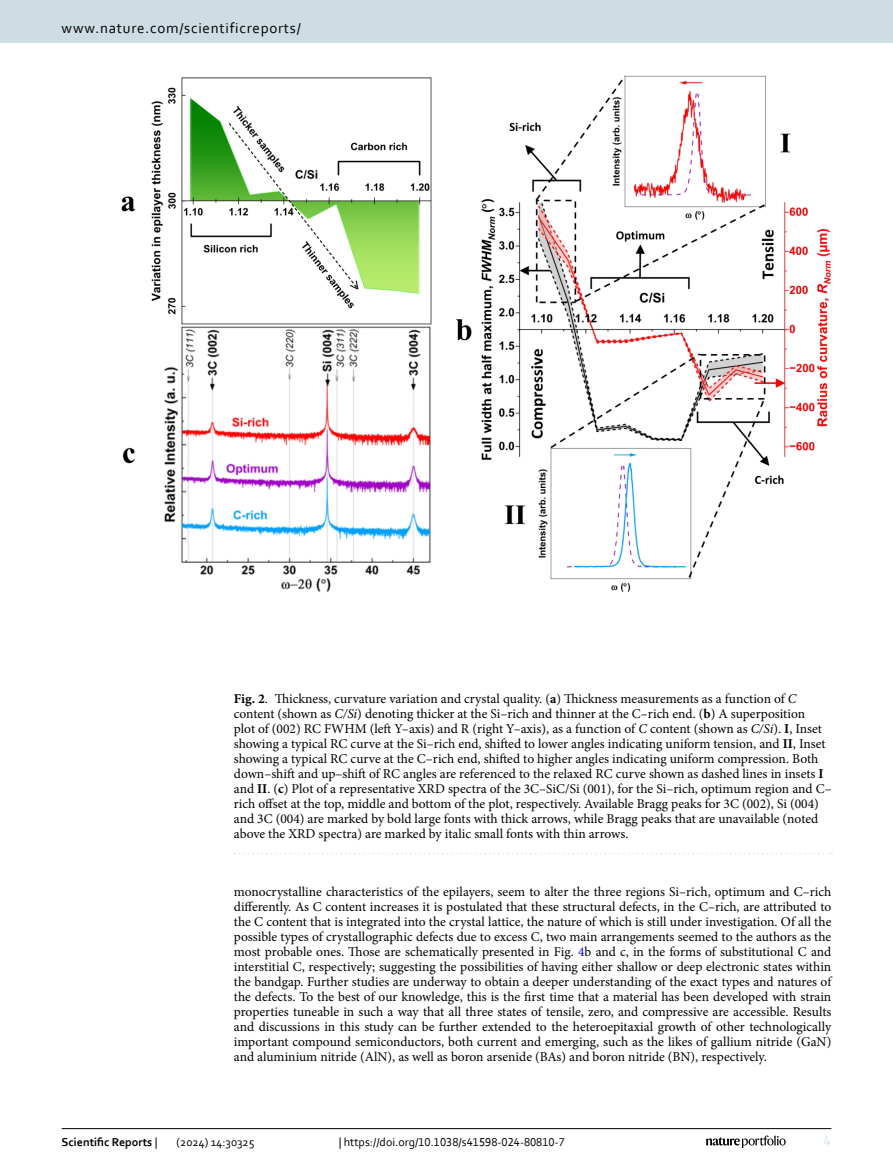
<style>
.page{position:relative;width:893px;height:1174px;background:#fff}
.page>*{position:absolute;margin:0;border:0;box-sizing:border-box;transform-origin:0 0}
.t1{font:15px "Corbel";letter-spacing:.05em;color:#000}
.t2{font:15px "Corbel";color:#d9e4eb}
.Body_Text_Indent{font:13.5px/15px "Minion Pro";letter-spacing:-.005em;color:#000;text-align:justify}
.Figure_Caption{font:13.5px/15px "Minion Pro";color:#000}
.t3{font:12px "Corbel";color:#000}
.t4{font:700 12px "Corbel";color:#000}
.s1{font-weight:700}
.s2{font-style:italic}
.s3{color:#00f}
.s4{font-weight:400}
</style>
<div class="page">
<img style="left:121px;top:76px;width:710px;height:516px">
<svg style="left:235px;top:853px;width:597px;height:1px"></svg>
<hr style="left:62px;top:1128px;width:769px;height:1px;background:#000">
<svg style="left:706px;top:1135px;width:80px;height:12px"></svg>
<div style="left:0;top:0;width:893px;height:43px;background:#cedde4"></div>
<p class="t1" style="left:62px;top:18px;width:241px">www.nature.com/scientificreports/</p>
<p class="Figure_Caption" style="left:234px;top:691px;width:599px"><span class="s1">Fig. 2</span>. Thickness, curvature variation and crystal quality. (<span class="s1">a</span>) Thickness measurements as a function of <span class="s2">C </span>content (shown as <span class="s2">C/Si</span>) denoting thicker at the Si–rich and thinner at the C–rich end. (<span class="s1">b</span>) A superposition<br>plot of (002) RC FWHM (left Y–axis) and R (right Y–axis), as a function of <span class="s2">C</span> content (shown as <span class="s2">C/Si</span>). <span class="s1">I</span>, Inset showing a typical RC curve at the Si–rich end, shifted to lower angles indicating uniform tension, and <span class="s1">II</span>, Inset showing a typical RC curve at the C–rich end, shifted to higher angles indicating uniform compression. Both down–shift and up–shift of RC angles are referenced to the relaxed RC curve shown as dashed lines in insets <span class="s1">I </span>and <span class="s1">II</span>. (<span class="s1">c</span>) Plot of a representative XRD spectra of the 3C–SiC/Si (001), for the Si–rich, optimum region and C– rich offset at the top, middle and bottom of the plot, respectively. Available Bragg peaks for 3C (002), Si (004) and 3C (004) are marked by bold large fonts with thick arrows, while Bragg peaks that are unavailable (noted above the XRD spectra) are marked by italic small fonts with thin arrows.</p>
<p class="Body_Text_Indent" style="left:234px;top:884px;width:599px">monocrystalline characteristics of the epilayers, seem to alter the three regions Si–rich, optimum and C–rich differently. As C content increases it is postulated that these structural defects, in the C–rich, are attributed to the C content that is integrated into the crystal lattice, the nature of which is still under investigation. Of all the possible types of crystallographic defects due to excess C, two main arrangements seemed to the authors as the most probable ones. Those are schematically presented in Fig. <span class="s3">4</span>b and c, in the forms of substitutional C and interstitial C, respectively; suggesting the possibilities of having either shallow or deep electronic states within the bandgap. Further studies are underway to obtain a deeper understanding of the exact types and natures of the defects. To the best of our knowledge, this is the first time that a material has been developed with strain properties tuneable in such a way that all three states of tensile, zero, and compressive are accessible. Results and discussions in this study can be further extended to the heteroepitaxial growth of other technologically important compound semiconductors, both current and emerging, such as the likes of gallium nitride (GaN) and aluminium nitride (AlN), as well as boron arsenide (BAs) and boron nitride (BN), respectively.</p>
<p class="t4" style="left:62px;top:1134px;width:97px">Scientific Reports <span class="s4">|</span></p>
<p class="t3" style="left:177px;top:1134px;width:79px">(2024) 14:30325</p>
<p class="t3" style="left:339px;top:1134px;width:228px">| https://doi.org/10.1038/s41598-024-80810-7</p>
<p class="t2" style="left:824px;top:1132px;width:9px">4</p>
</div>
